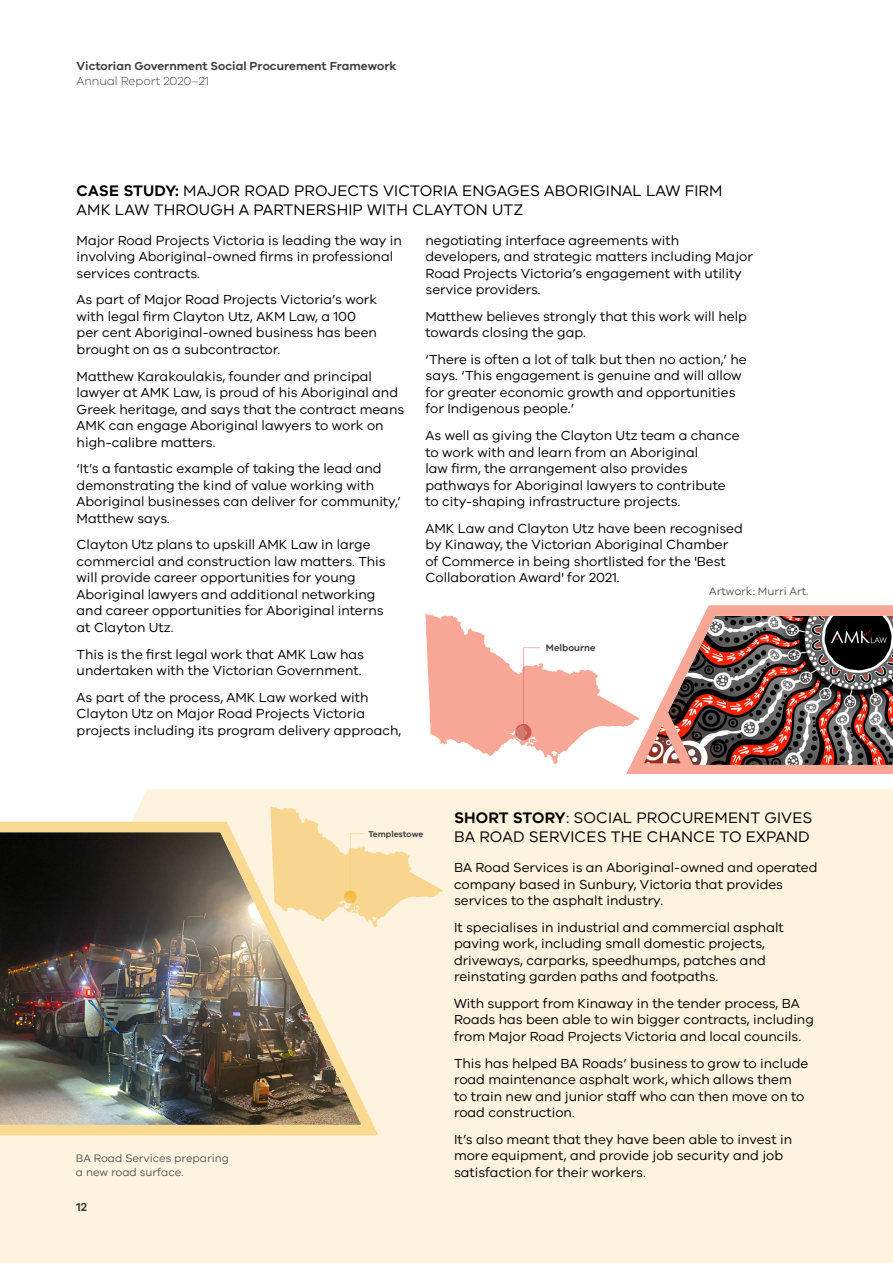
<style>
.page{position:relative;width:893px;height:1263px;background:#fff}
.page>*{position:absolute;margin:0;border:0;box-sizing:border-box;transform-origin:0 0}
.t1{font:15.75px/18.8px "VIC";letter-spacing:.01em;color:#000}
.t2{font:13.5px/16.5px "VIC";color:#000}
.t3{font:600 12px "VIC";color:#414042}
.t4{font:300 12px "VIC";color:#414042}
.t5{font:11.25px/13.5px "VIC";color:#58595b}
.t6{font:600 9.75px "VIC";color:#424143}
.t7{font:600 8.7px "VIC";color:#424143}
.s1{font-weight:600}
</style>
<div class="page">
<div style="left:0;top:789px;width:893px;height:474px;background:#fdf3de"></div>
<svg style="left:705px;top:605px;width:176px;height:169px;background:#815e58"></svg>
<img style="left:0;top:813px;width:387px;height:331px">
<svg style="left:425px;top:613px;width:280px;height:161px"></svg>
<svg style="left:270px;top:806px;width:173px;height:121px;background:#fae4b5"></svg>
<svg style="left:881px;top:605px;width:12px;height:376px;background:#c1b0a3"></svg>
<p class="t3" style="left:77px;top:58px;width:322px">Victorian Government Social Procurement Framework</p>
<p class="t4" style="left:77px;top:74px;width:134px">Annual Report 2020–21</p>
<p class="t1" style="left:77px;top:181px;width:647px"><span class="s1">CASE STUDY:</span> MAJOR ROAD PROJECTS VICTORIA ENGAGES ABORIGINAL LAW FIRM<br>AMK LAW THROUGH A PARTNERSHIP WITH CLAYTON UTZ</p>
<p class="t2" style="left:77px;top:231px;width:327px">Major Road Projects Victoria is leading the way in involving Aboriginal-owned firms in professional services contracts.</p>
<p class="t2" style="left:77px;top:291px;width:302px">As part of Major Road Projects Victoria’s work with legal firm Clayton Utz, AKM Law, a 100 per cent Aboriginal-owned business has been brought on as a subcontractor.</p>
<p class="t2" style="left:77px;top:367px;width:329px">Matthew Karakoulakis, founder and principal lawyer at AMK Law, is proud of his Aboriginal and Greek heritage, and says that the contract means AMK can engage Aboriginal lawyers to work on high-calibre matters.</p>
<p class="t2" style="left:77px;top:460px;width:326px">‘It’s a fantastic example of taking the lead and demonstrating the kind of value working with Aboriginal businesses can deliver for community,’ Matthew says.</p>
<p class="t2" style="left:77px;top:536px;width:311px">Clayton Utz plans to upskill AMK Law in large commercial and construction law matters. This will provide career opportunities for young Aboriginal lawyers and additional networking and career opportunities for Aboriginal interns at Clayton Utz.</p>
<p class="t2" style="left:77px;top:645px;width:289px">This is the first legal work that AMK Law has undertaken with the Victorian Government.</p>
<p class="t2" style="left:77px;top:689px;width:326px">As part of the process, AMK Law worked with<br>Clayton Utz on Major Road Projects Victoria projects including its program delivery approach,</p>
<p class="t2" style="left:425px;top:231px;width:329px">negotiating interface agreements with developers, and strategic matters including Major Road Projects Victoria’s engagement with utility service providers.</p>
<p class="t2" style="left:425px;top:308px;width:323px">Matthew believes strongly that this work will help towards closing the gap.</p>
<p class="t2" style="left:425px;top:351px;width:323px">‘There is often a lot of talk but then no action,’ he says. ‘This engagement is genuine and will allow for greater economic growth and opportunities for Indigenous people.’</p>
<p class="t2" style="left:425px;top:427px;width:316px">As well as giving the Clayton Utz team a chance to work with and learn from an Aboriginal<br>law firm, the arrangement also provides pathways for Aboriginal lawyers to contribute to city-shaping infrastructure projects.</p>
<p class="t2" style="left:425px;top:520px;width:319px">AMK Law and Clayton Utz have been recognised by Kinaway, the Victorian Aboriginal Chamber of Commerce in being shortlisted for the 'Best Collaboration Award' for 2021.</p>
<p class="t5" style="left:709px;top:584px;width:101px">Artwork: Murri Art.</p>
<p class="t6" style="left:546px;top:642px;width:51px">Melbourne</p>
<p class="t5" style="left:76px;top:1151px;width:155px">BA Road Services preparing a new road surface.</p>
<p class="t3" style="left:77px;top:1200px;width:12px">12</p>
<p class="t7" style="left:368px;top:828px;width:56px">Templestowe</p>
<p class="t1" style="left:454px;top:808px;width:360px"><span class="s1">SHORT STORY</span>: SOCIAL PROCUREMENT GIVES<br>BA ROAD SERVICES THE CHANCE TO EXPAND</p>
<p class="t2" style="left:454px;top:859px;width:365px">BA Road Services is an Aboriginal-owned and operated company based in Sunbury, Victoria that provides services to the asphalt industry.</p>
<p class="t2" style="left:454px;top:918px;width:331px">It specialises in industrial and commercial asphalt paving work, including small domestic projects, driveways, carparks, speedhumps, patches and reinstating garden paths and footpaths.</p>
<p class="t2" style="left:454px;top:995px;width:361px">With support from Kinaway in the tender process, BA<br>Roads has been able to win bigger contracts, including from Major Road Projects Victoria and local councils.</p>
<p class="t2" style="left:454px;top:1054px;width:356px">This has helped BA Roads’ business to grow to include road maintenance asphalt work, which allows them to train new and junior staff who can then move on to road construction.</p>
<p class="t2" style="left:454px;top:1131px;width:340px">It’s also meant that they have been able to invest in more equipment, and provide job security and job satisfaction for their workers.</p>
</div>
